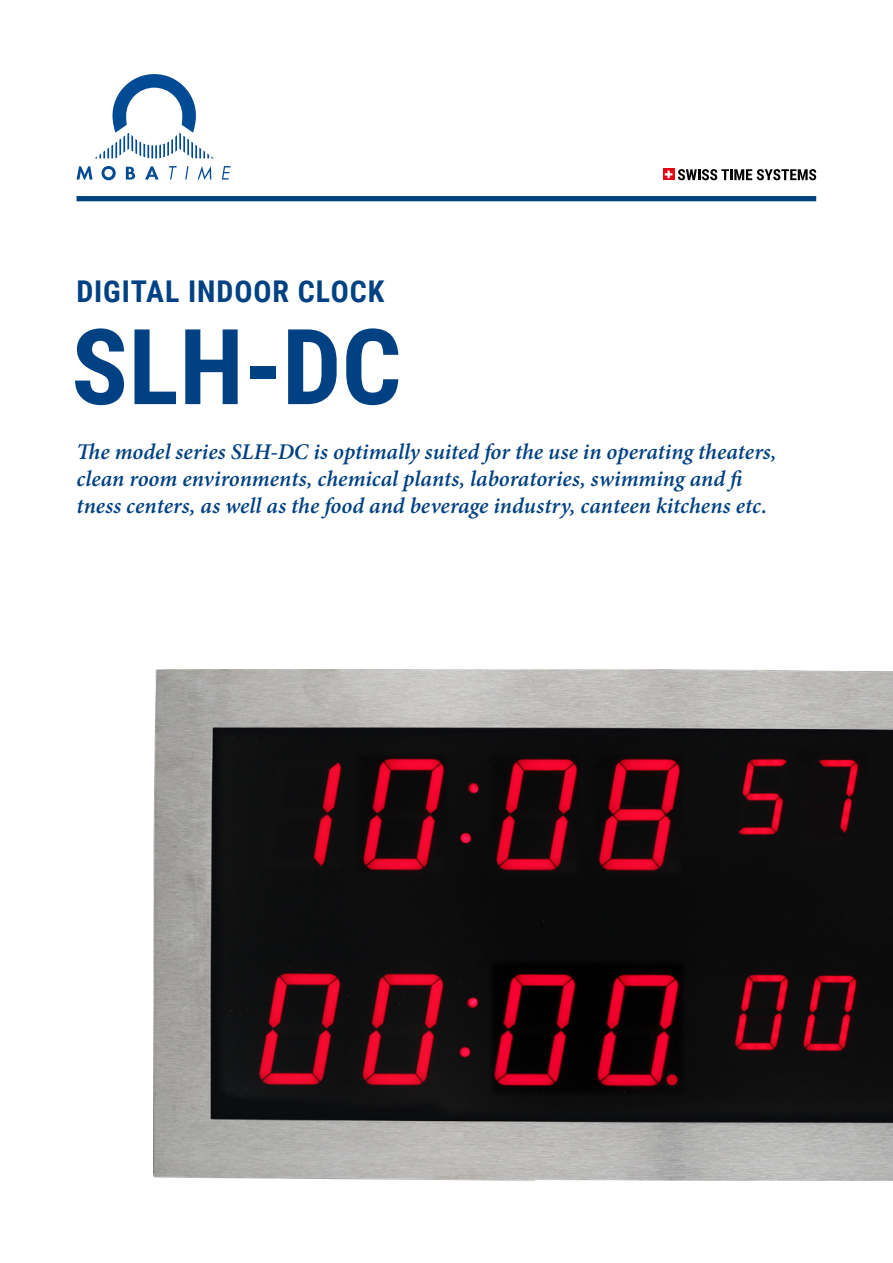
<style>
.page{position:relative;width:893px;height:1263px;background:#fff}
.page>*{position:absolute;margin:0;border:0;box-sizing:border-box;transform-origin:0 0}
.t1{font:700 105px "Roboto Condensed";color:#004183}
.t2{font:700 30px "Roboto Condensed";letter-spacing:.03em;color:#004183}
.t3{font:italic 600 22.5px/27px "Minion Pro";color:#004183}
</style>
<div class="page">
<svg style="left:95px;top:74px;width:119px;height:84px"></svg>
<svg style="left:77px;top:166px;width:15px;height:14px"></svg>
<svg style="left:102px;top:166px;width:14px;height:14px"></svg>
<svg style="left:126px;top:167px;width:9px;height:13px"></svg>
<svg style="left:145px;top:166px;width:14px;height:14px"></svg>
<svg style="left:169px;top:166px;width:8px;height:14px"></svg>
<svg style="left:185px;top:166px;width:4px;height:14px"></svg>
<svg style="left:198px;top:166px;width:13px;height:14px"></svg>
<svg style="left:222px;top:166px;width:9px;height:14px"></svg>
<svg style="left:663px;top:169px;width:11px;height:11px"></svg>
<svg style="left:665px;top:171px;width:7px;height:7px"></svg>
<svg style="left:678px;top:169px;width:138px;height:11px"></svg>
<div style="left:77px;top:196px;width:739px;height:5px;background:#004183"></div>
<img style="left:154px;top:670px;width:739px;height:510px">
<p class="t2" style="left:77px;top:270px;width:309px">DIGITAL INDOOR CLOCK</p>
<p class="t1" style="left:71px;top:293px;width:332px">SLH-DC</p>
<p class="t3" style="left:77px;top:438px;width:702px">The model series SLH-DC is optimally suited for the use in operating theaters, clean room environments, chemical plants, laboratories, swimming and fi tness centers, as well as the food and beverage industry, canteen kitchens etc.</p>
</div>
